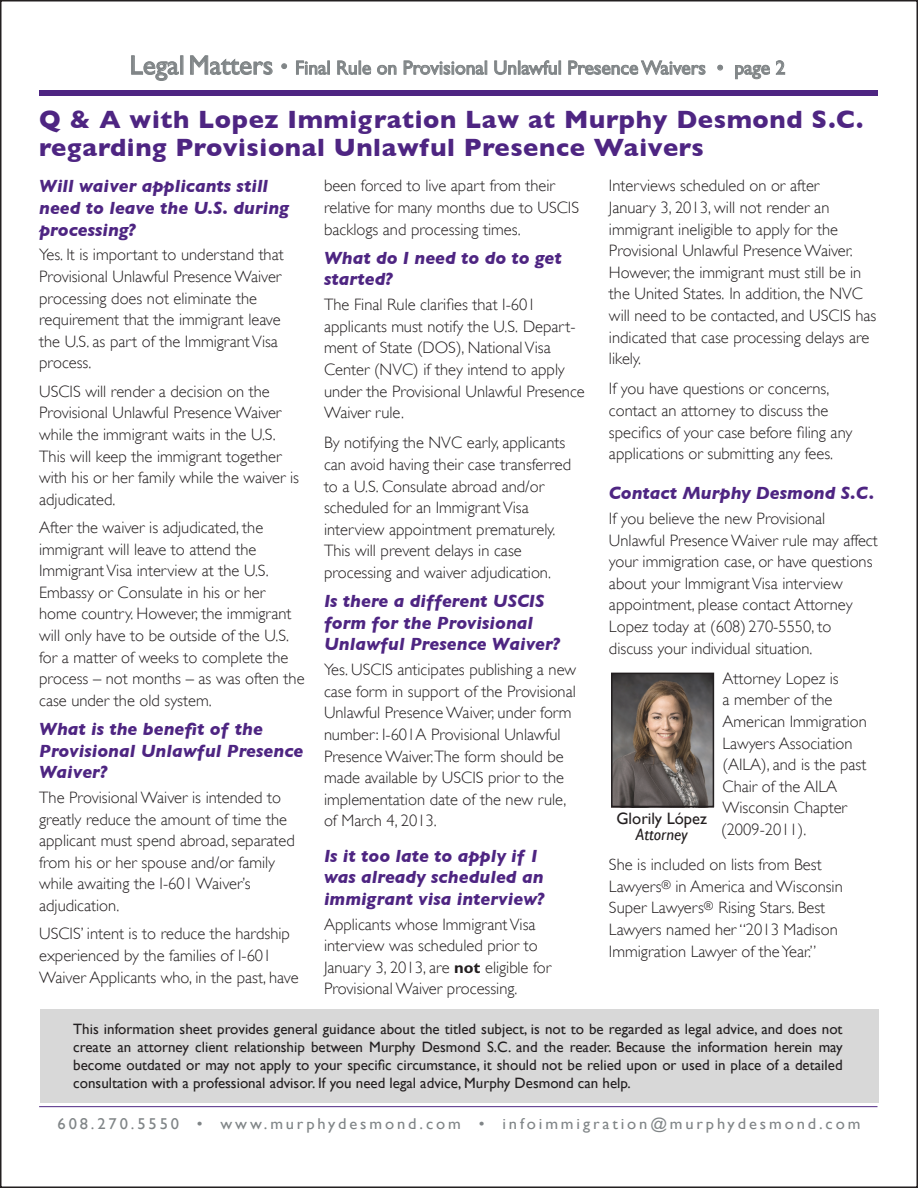
<style>
.page{position:relative;width:918px;height:1188px;background:#fff}
.page>*{position:absolute;margin:0;border:0;box-sizing:border-box;transform-origin:0 0}
.t1{font:700 25.5px/28.5px "Gill Sans";letter-spacing:.025em;color:#4e2582}
.t2{font:19.5px "Gill Sans";color:#808587}
.t3{font:italic 700 18px/21.6px "Gill Sans";color:#4e2582}
.t4{font:300 16.5px/21.6px "Gill Sans";color:#231f20}
.t5{font:16.5px/16.5px "Gill Sans";color:#231f20;text-align:center}
.t6{font:15.6px "Gill Sans";letter-spacing:.175em;color:#808587;scale:1.05 1}
.t7{font:15px/18px "Gill Sans";color:#231f20;text-align:justify}
.s1{font-size:27px}
.s2{font-family:"Gill Sans MT Std";font-weight:700}
.s3{font-style:italic}
</style>
<div class="page">
<hr style="left:39px;top:1106px;width:839px;height:1px;background:#4e2582">
<svg style="left:131px;top:56px;width:48px;height:25px"></svg>
<div style="left:180px;top:56px;width:3px;height:18px;border:1px solid #808587"></div>
<svg style="left:190px;top:56px;width:82px;height:19px"></svg>
<svg style="left:281px;top:63px;width:6px;height:6px"></svg>
<svg style="left:296px;top:61px;width:34px;height:14px"></svg>
<svg style="left:337px;top:61px;width:34px;height:14px"></svg>
<svg style="left:377px;top:65px;width:19px;height:10px"></svg>
<svg style="left:404px;top:61px;width:83px;height:14px"></svg>
<svg style="left:494px;top:61px;width:67px;height:14px"></svg>
<svg style="left:568px;top:61px;width:137px;height:14px"></svg>
<svg style="left:717px;top:65px;width:6px;height:5px"></svg>
<svg style="left:735px;top:65px;width:35px;height:14px"></svg>
<svg style="left:776px;top:61px;width:9px;height:14px"></svg>
<div style="left:39px;top:90px;width:839px;height:5px;background:#4e2582"></div>
<div style="left:40px;top:1009px;width:839px;height:93px;background:#d8d8d8"></div>
<img style="left:614px;top:676px;width:97px;height:128px">
<div style="left:611px;top:673px;width:103px;height:134px;border:2px solid #231f20"></div>
<p class="t2" style="left:130px;top:56px;width:657px"><span class="s1">Legal Matters</span> • Final Rule on Provisional Unlawful Presence Waivers • page 2</p>
<p class="t1" style="left:39px;top:105px;width:826px">Q &amp; A with Lopez Immigration Law at Murphy Desmond S.C. regarding Provisional Unlawful Presence Waivers</p>
<p class="t3" style="left:39px;top:175px;width:251px">Will waiver applicants still need to leave the U.S. during processing?</p>
<p class="t4" style="left:39px;top:244px;width:246px">Yes. It is important to understand that<br>Provisional Unlawful Presence Waiver processing does not eliminate the requirement that the immigrant leave the U.S. as part of the Immigrant Visa process.</p>
<p class="t4" style="left:39px;top:380px;width:261px">USCIS will render a decision on the Provisional Unlawful Presence Waiver while the immigrant waits in the U.S.<br>This will keep the immigrant together with his or her family while the waiver is adjudicated.</p>
<p class="t4" style="left:39px;top:517px;width:267px">After the waiver is adjudicated, the immigrant will leave to attend the Immigrant Visa interview at the U.S.<br>Embassy or Consulate in his or her home country. However, the immigrant will only have to be outside of the U.S. for a matter of weeks to complete the process – not months – as was often the case under the old system.</p>
<p class="t3" style="left:39px;top:718px;width:266px">What is the benefit of the<br>Provisional Unlawful Presence<br>Waiver?</p>
<p class="t4" style="left:39px;top:787px;width:257px">The Provisional Waiver is intended to greatly reduce the amount of time the applicant must spend abroad, separated from his or her spouse and/or family while awaiting the I-601 Waiver’s adjudication.</p>
<p class="t4" style="left:39px;top:923px;width:261px">USCIS’ intent is to reduce the hardship experienced by the families of I-601<br>Waiver Applicants who, in the past, have</p>
<p class="t4" style="left:324px;top:175px;width:257px">been forced to live apart from their relative for many months due to USCIS backlogs and processing times.</p>
<p class="t3" style="left:324px;top:247px;width:239px">What do I need to do to get started?</p>
<p class="t4" style="left:324px;top:294px;width:262px">The Final Rule clarifies that I-601 applicants must notify the U.S. Depart&shy;ment of State (DOS), National Visa Center (NVC) if they intend to apply under the Provisional Unlawful Presence Waiver rule.</p>
<p class="t4" style="left:324px;top:432px;width:249px">By notifying the NVC early, applicants can avoid having their case transferred to a U.S. Consulate abroad and/or scheduled for an Immigrant Visa interview appointment prematurely.<br>This will prevent delays in case processing and waiver adjudication.</p>
<p class="t3" style="left:324px;top:590px;width:238px">Is there a different USCIS form for the Provisional<br>Unlawful Presence Waiver?</p>
<p class="t4" style="left:324px;top:659px;width:254px">Yes. USCIS anticipates publishing a new case form in support of the Provisional Unlawful Presence Waiver, under form number: I-601A Provisional Unlawful Presence Waiver.The form should be made available by USCIS prior to the implementation date of the new rule, of March 4, 2013.</p>
<p class="t3" style="left:324px;top:845px;width:222px">Is it too late to apply if I was already scheduled an immigrant visa interview?</p>
<p class="t4" style="left:324px;top:913px;width:229px">Applicants whose Immigrant Visa interview was scheduled prior to January 3, 2013, are <span class="s2">not</span> eligible for Provisional Waiver processing.</p>
<p class="t4" style="left:609px;top:175px;width:269px">Interviews scheduled on or after<br>January 3, 2013, will not render an immigrant ineligible to apply for the Provisional Unlawful Presence Waiver.<br>However, the immigrant must still be in the United States. In addition, the NVC will need to be contacted, and USCIS has indicated that case processing delays are likely.</p>
<p class="t4" style="left:609px;top:378px;width:245px">If you have questions or concerns, contact an attorney to discuss the specifics of your case before filing any applications or submitting any fees.</p>
<p class="t3" style="left:609px;top:482px;width:267px">Contact Murphy Desmond S.C.</p>
<p class="t4" style="left:609px;top:508px;width:270px">If you believe the new Provisional Unlawful Presence Waiver rule may affect your immigration case, or have questions about your Immigrant Visa interview appointment, please contact Attorney Lopez today at (608) 270-5550, to discuss your individual situation.</p>
<p class="t4" style="left:721px;top:667px;width:147px">Attorney Lopez is<br>a member of the<br>American Immigration<br>Lawyers Association (AILA), and is the past<br>Chair of the AILA<br>Wisconsin Chapter (2009-2011).</p>
<p class="t4" style="left:609px;top:854px;width:235px">She is included on lists from Best Lawyers<sup>®</sup> in America and Wisconsin Super Lawyers<sup>®</sup> Rising Stars. Best Lawyers named her “2013 Madison Immigration Lawyer of the Year.”</p>
<p class="t5" style="left:616px;top:810px;width:92px">Glorily López<br><span class="s3">Attorney</span></p>
<p class="t7" style="left:73px;top:1020px;width:771px">This information sheet provides general guidance about the titled subject, is not to be regarded as legal advice, and does not create an attorney client relationship between Murphy Desmond S.C. and the reader. Because the information herein may become outdated or may not apply to your specific circumstance, it should not be relied upon or used in place of a detailed consultation with a professional advisor. If you need legal advice, Murphy Desmond can help.</p>
<p class="t6" style="left:58px;top:1115px;width:766px">608.270.5550 • www.murphydesmond.com • infoimmigration@murphydesmond.com</p>
</div>
